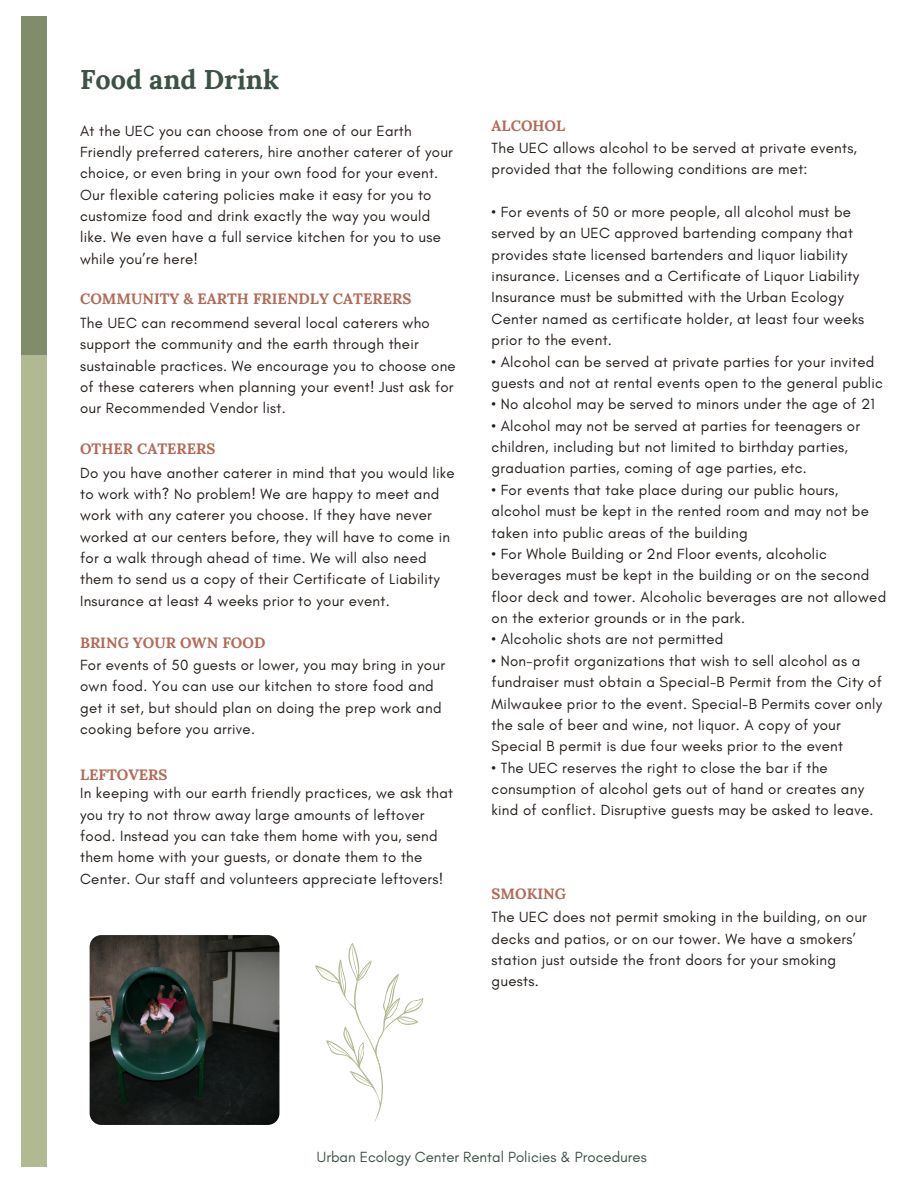
<style>
.page{position:relative;width:918px;height:1188px;background:#fff}
.page>*{position:absolute;margin:0;border:0;box-sizing:border-box;transform-origin:0 0}
.t1{font:700 27px "Lora";color:#3e5145}
.t2{font:15px/21.3px "Glacial Indifference";letter-spacing:.02em;color:#241d19}
.t3{font:700 15px "Lora";color:#b16a56}
.t4{font:15px "Glacial Indifference";color:#3e5145}
</style>
<div class="page">
<div style="left:21px;top:16px;width:26px;height:339px;background:#818c6b"></div>
<div style="left:21px;top:355px;width:26px;height:811px;background:#b0b990"></div>
<img style="left:90px;top:935px;width:189px;height:190px;border-radius:12px">
<svg style="left:315px;top:943px;width:109px;height:179px"></svg>
<p class="t1" style="left:80px;top:62px;width:201px">Food and Drink</p>
<p class="t2" style="left:80px;top:120px;width:374px">At the UEC you can choose from one of our Earth Friendly preferred caterers, hire another caterer of your choice, or even bring in your own food for your event.<br>Our flexible catering policies make it easy for you to customize food and drink exactly the way you would like. We even have a full service kitchen for you to use while you’re here!</p>
<p class="t3" style="left:80px;top:289px;width:333px">COMMUNITY &amp; EARTH FRIENDLY CATERERS</p>
<p class="t2" style="left:80px;top:312px;width:377px">The UEC can recommend several local caterers who support the community and the earth through their sustainable practices. We encourage you to choose one of these caterers when planning your event! Just ask for our Recommended Vendor list.</p>
<p class="t3" style="left:80px;top:439px;width:137px">OTHER CATERERS</p>
<p class="t2" style="left:80px;top:462px;width:376px">Do you have another caterer in mind that you would like to work with? No problem! We are happy to meet and work with any caterer you choose. If they have never worked at our centers before, they will have to come in for a walk through ahead of time. We will also need them to send us a copy of their Certificate of Liability Insurance at least 4 weeks prior to your event.</p>
<p class="t3" style="left:80px;top:633px;width:187px">BRING YOUR OWN FOOD</p>
<p class="t2" style="left:80px;top:654px;width:366px">For events of 50 guests or lower, you may bring in your own food. You can use our kitchen to store food and get it set, but should plan on doing the prep work and cooking before you arrive.</p>
<p class="t3" style="left:80px;top:765px;width:89px">LEFTOVERS</p>
<p class="t2" style="left:80px;top:782px;width:375px">In keeping with our earth friendly practices, we ask that you try to not throw away large amounts of leftover food. Instead you can take them home with you, send them home with your guests, or donate them to the Center. Our staff and volunteers appreciate leftovers!</p>
<p class="t3" style="left:492px;top:116px;width:75px">ALCOHOL</p>
<p class="t2" style="left:492px;top:137px;width:367px">The UEC allows alcohol to be served at private events, provided that the following conditions are met:</p>
<p class="t2" style="left:492px;top:201px;width:374px">• For events of 50 or more people, all alcohol must be served by an UEC approved bartending company that provides state licensed bartenders and liquor liability insurance. Licenses and a Certificate of Liquor Liability Insurance must be submitted with the Urban Ecology Center named as certificate holder, at least four weeks prior to the event.</p>
<p class="t2" style="left:492px;top:351px;width:393px">• Alcohol can be served at private parties for your invited guests and not at rental events open to the general public</p>
<p class="t2" style="left:492px;top:393px;width:385px">• No alcohol may be served to minors under the age of 21</p>
<p class="t2" style="left:492px;top:415px;width:370px">• Alcohol may not be served at parties for teenagers or children, including but not limited to birthday parties, graduation parties, coming of age parties, etc.</p>
<p class="t2" style="left:492px;top:479px;width:379px">• For events that take place during our public hours, alcohol must be kept in the rented room and may not be taken into public areas of the building</p>
<p class="t2" style="left:492px;top:543px;width:396px">• For Whole Building or 2nd Floor events, alcoholic beverages must be kept in the building or on the second floor deck and tower. Alcoholic beverages are not allowed on the exterior grounds or in the park.</p>
<p class="t2" style="left:492px;top:629px;width:233px">• Alcoholic shots are not permitted</p>
<p class="t2" style="left:492px;top:650px;width:392px">• Non-profit organizations that wish to sell alcohol as a fundraiser must obtain a Special-B Permit from the City of Milwaukee prior to the event. Special-B Permits cover only the sale of beer and wine, not liquor. A copy of your Special B permit is due four weeks prior to the event</p>
<p class="t2" style="left:492px;top:757px;width:383px">• The UEC reserves the right to close the bar if the consumption of alcohol gets out of hand or creates any kind of conflict. Disruptive guests may be asked to leave.</p>
<p class="t3" style="left:492px;top:884px;width:76px">SMOKING</p>
<p class="t2" style="left:492px;top:906px;width:377px">The UEC does not permit smoking in the building, on our decks and patios, or on our tower. We have a smokers’ station just outside the front doors for your smoking guests.</p>
<p class="t4" style="left:317px;top:1148px;width:331px">Urban Ecology Center Rental Policies &amp; Procedures</p>
</div>
